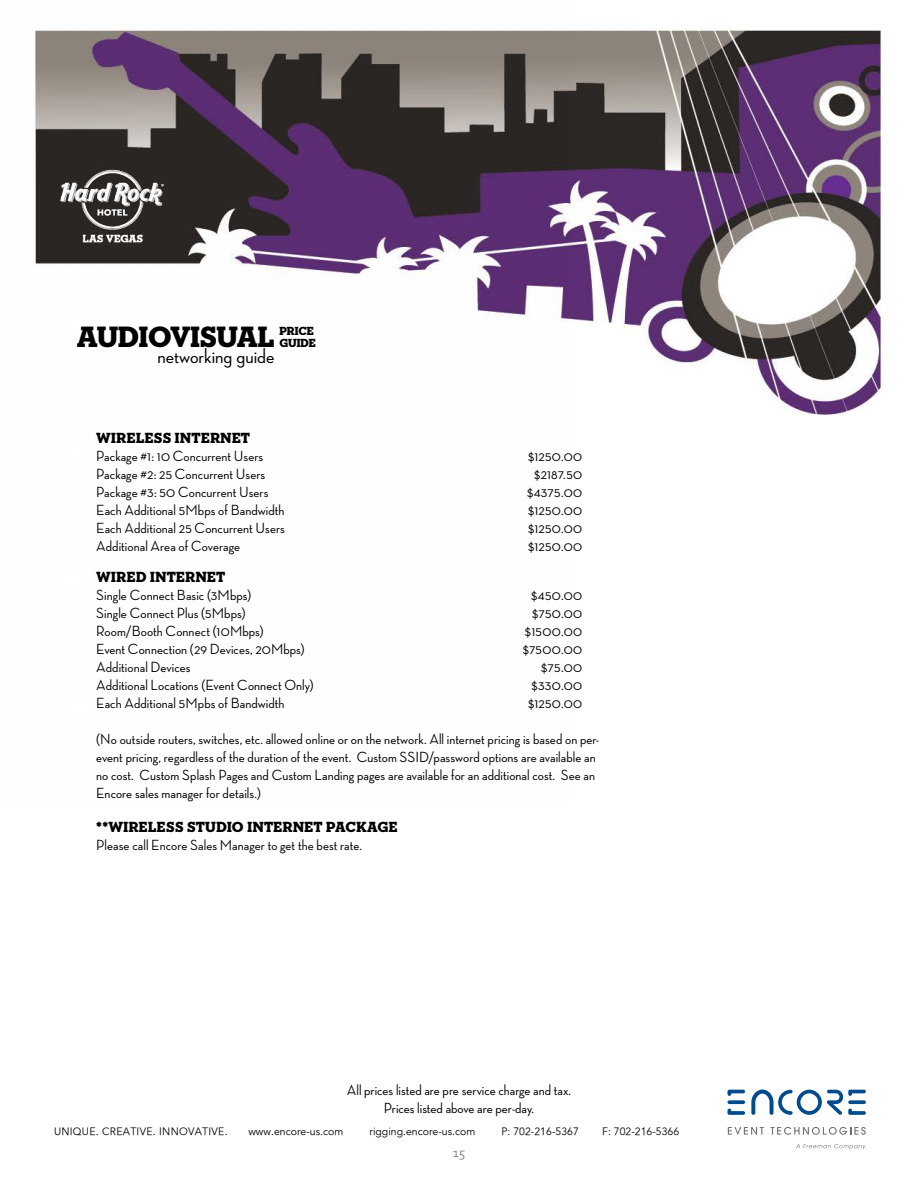
<style>
.page{position:relative;width:918px;height:1188px;background:#fff}
.page>*{position:absolute;margin:0;border:0;box-sizing:border-box;transform-origin:0 0}
.t1{font:30px "Neutraface Slab Display Titling";letter-spacing:-.005em;color:#000}
.t2{font:500 21px "Neutraface 2 Display";color:#000}
.t3{font:500 15px/18px "Neutraface Display";letter-spacing:.005em;color:#000;text-align:center}
.t4{font:15px "Neutraface Slab Display Titling";letter-spacing:.03em;color:#000}
.t5{font:13.5px "Corbel";color:#808285}
.t6{font:12px/12px "Neutraface Slab Display Titling";letter-spacing:-.005em;color:#000}
.t7{font:10.5px "Avenir";color:#000}
.t8{font:10.5px "Avenir";letter-spacing:.025em;color:#000}
</style>
<div class="page">
<img style="left:570px;top:29px;width:317px;height:1121px">
<img style="left:34px;top:28px;width:536px;height:294px">
<svg style="left:728px;top:1127px;width:36px;height:8px"></svg>
<svg style="left:771px;top:1127px;width:95px;height:8px"></svg>
<svg style="left:796px;top:1144px;width:70px;height:5px"></svg>
<svg style="left:728px;top:1100px;width:17px;height:4px"></svg>
<svg style="left:728px;top:1090px;width:17px;height:6px"></svg>
<svg style="left:728px;top:1109px;width:17px;height:6px"></svg>
<svg style="left:751px;top:1090px;width:115px;height:25px"></svg>
<h1 class="t1" style="left:77px;top:318px;width:199px">AUDIOVISUAL</h1>
<h2 class="t2" style="left:157px;top:344px;width:119px">networking guide</h2>
<p class="t6" style="left:279px;top:325px;width:38px">PRICE<br>GUIDE</p>
<p class="t4" style="left:96px;top:428px;width:155px">WIRELESS INTERNET</p>
<p class="t3" style="left:96px;top:447px;width:169px">Package #1: 10 Concurrent Users</p>
<p class="t3" style="left:528px;top:447px;width:56px">$1250.00</p>
<p class="t3" style="left:96px;top:465px;width:171px">Package #2: 25 Concurrent Users</p>
<p class="t3" style="left:534px;top:465px;width:49px">$2187.50</p>
<p class="t3" style="left:96px;top:483px;width:174px">Package #3: 50 Concurrent Users</p>
<p class="t3" style="left:527px;top:483px;width:57px">$4375.00</p>
<p class="t3" style="left:96px;top:501px;width:190px">Each Additional 5Mbps of Bandwidth</p>
<p class="t3" style="left:528px;top:501px;width:56px">$1250.00</p>
<p class="t3" style="left:96px;top:519px;width:190px">Each Additional 25 Concurrent Users</p>
<p class="t3" style="left:528px;top:519px;width:56px">$1250.00</p>
<p class="t3" style="left:96px;top:537px;width:145px">Additional Area of Coverage</p>
<p class="t3" style="left:528px;top:537px;width:56px">$1250.00</p>
<p class="t4" style="left:96px;top:568px;width:131px">WIRED INTERNET</p>
<p class="t3" style="left:96px;top:586px;width:157px">Single Connect Basic (3Mbps)</p>
<p class="t3" style="left:531px;top:586px;width:53px">$450.00</p>
<p class="t3" style="left:96px;top:604px;width:151px">Single Connect Plus (5Mbps)</p>
<p class="t3" style="left:532px;top:604px;width:52px">$750.00</p>
<p class="t3" style="left:96px;top:622px;width:169px">Room/Booth Connect (10Mbps)</p>
<p class="t3" style="left:525px;top:622px;width:59px">$1500.00</p>
<p class="t3" style="left:96px;top:640px;width:210px">Event Connection (29 Devices, 20Mbps)</p>
<p class="t3" style="left:523px;top:640px;width:61px">$7500.00</p>
<p class="t3" style="left:96px;top:658px;width:96px">Additional Devices</p>
<p class="t3" style="left:541px;top:658px;width:42px">$75.00</p>
<p class="t3" style="left:96px;top:676px;width:219px">Additional Locations (Event Connect Only)</p>
<p class="t3" style="left:531px;top:676px;width:52px">$330.00</p>
<p class="t3" style="left:96px;top:694px;width:190px">Each Additional 5Mpbs of Bandwidth</p>
<p class="t3" style="left:528px;top:694px;width:56px">$1250.00</p>
<p class="t3" style="left:96px;top:730px;width:505px;text-align:left">(No outside routers, switches, etc. allowed online or on the network. All internet pricing is based on per&shy;event pricing, regardless of the duration of the event. Custom SSID/password options are available an no cost. Custom Splash Pages and Custom Landing pages are available for an additional cost. See an Encore sales manager for details.)</p>
<p class="t4" style="left:96px;top:818px;width:303px">**WIRELESS STUDIO INTERNET PACKAGE</p>
<p class="t3" style="left:96px;top:836px;width:267px">Please call Encore Sales Manager to get the best rate.</p>
<p class="t3" style="left:347px;top:1081px;width:226px">All prices listed are pre service charge and tax.<br>Prices listed above are per-day.</p>
<p class="t8" style="left:54px;top:1125px;width:175px">UNIQUE. CREATIVE. INNOVATIVE.</p>
<p class="t7" style="left:248px;top:1125px;width:96px">www.encore-us.com</p>
<p class="t7" style="left:370px;top:1125px;width:107px">rigging.encore-us.com</p>
<p class="t7" style="left:502px;top:1125px;width:79px">P: 702-216-5367</p>
<p class="t7" style="left:602px;top:1125px;width:79px">F: 702-216-5366</p>
<p class="t5" style="left:453px;top:1144px;width:14px">15</p>
</div>
